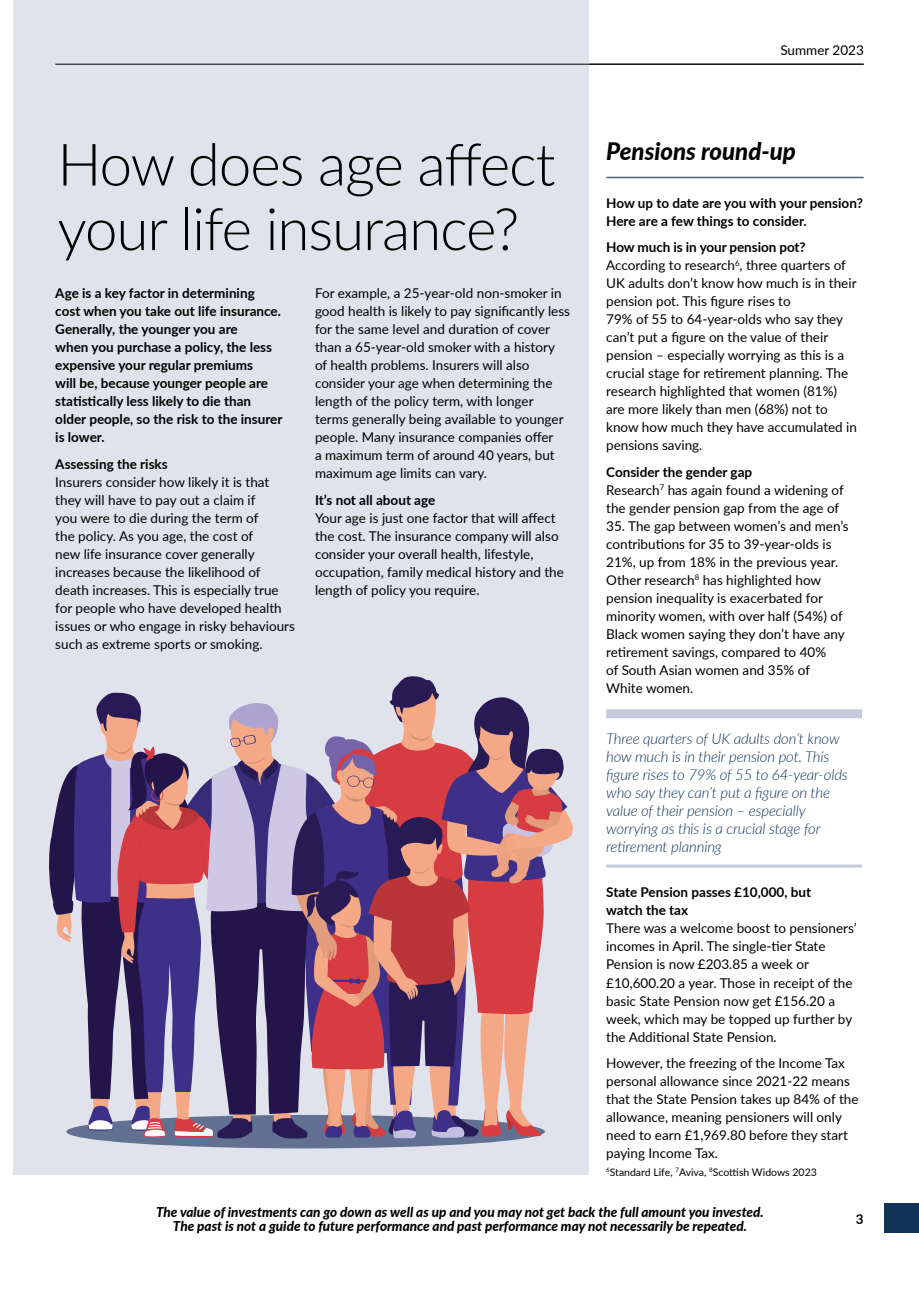
<style>
.page{position:relative;width:919px;height:1289px;background:#fff}
.page>*{position:absolute;margin:0;border:0;box-sizing:border-box;transform-origin:0 0}
.t1{font:300 58.5px/64.5px "Lato";letter-spacing:-.02em;color:#000}
.t2{font:italic 800 24px "Lato";color:#000}
.t3{font:italic 300 15px/18px "Lato";letter-spacing:-.01em;color:#103256}
.t4{font:13.5px/18px "Lato";color:#000}
.t5{font:700 13.5px/18px "Lato";color:#000}
.t6{font:italic 800 13.5px/14.2px "Lato";color:#000;text-align:center}
.t7{font:10.5px "Lato";color:#000}
.s1{font-weight:700}
</style>
<div class="page">
<div style="left:884px;top:1203px;width:34px;height:29px;background:#103256"></div>
<div style="left:13px;top:0;width:575px;height:1174px;background:#e1e3ec"></div>
<hr style="left:55px;top:64px;width:808px;height:1px;background:#000">
<hr style="left:606px;top:177px;width:257px;height:1px;background:#54616c">
<div style="left:606px;top:709px;width:256px;height:9px;background:#c5c9d9"></div>
<hr style="left:606px;top:864px;width:256px;height:3px;background:#c5c9d9">
<div style="left:66px;top:1114px;width:479px;height:34px;background:#627192;border-radius:50%"></div>
<svg style="left:49px;top:676px;width:523px;height:462px"></svg>
<h1 class="t1" style="left:57px;top:130px;width:499px">How does age affect your life insurance?</h1>
<p class="t5" style="left:55px;top:283px;width:229px">Age is a key factor in determining cost when you take out life insurance.<br>Generally, the younger you are<br>when you purchase a policy, the less expensive your regular premiums<br>will be, because younger people are statistically less likely to die than older people, so the risk to the insurer is lower.</p>
<p class="t5" style="left:55px;top:454px;width:114px">Assessing the risks</p>
<p class="t4" style="left:55px;top:472px;width:241px">Insurers consider how likely it is that they will have to pay out a claim if<br>you were to die during the term of<br>the policy. As you age, the cost of<br>new life insurance cover generally increases because the likelihood of death increases. This is especially true for people who have developed health issues or who engage in risky behaviours such as extreme sports or smoking.</p>
<p class="t4" style="left:315px;top:283px;width:256px">For example, a 25-year-old non-smoker in good health is likely to pay significantly less for the same level and duration of cover than a 65-year-old smoker with a history of health problems. Insurers will also consider your age when determining the length of the policy term, with longer terms generally being available to younger people. Many insurance companies offer<br>a maximum term of around 40 years, but maximum age limits can vary.</p>
<p class="t5" style="left:315px;top:490px;width:122px">It’s not all about age</p>
<p class="t4" style="left:315px;top:508px;width:250px">Your age is just one factor that will affect the cost. The insurance company will also consider your overall health, lifestyle, occupation, family medical history and the length of policy you require.</p>
<p class="t4" style="left:780px;top:41px;width:85px">Summer 2023</p>
<h2 class="t2" style="left:606px;top:133px;width:191px">Pensions round-up</h2>
<p class="t5" style="left:606px;top:193px;width:258px">How up to date are you with your pension?<br>Here are a few things to consider.</p>
<p class="t4" style="left:606px;top:237px;width:252px"><span class="s1">How much is in your pension pot?<br></span>According to research<sup>6</sup>, three quarters of UK adults don’t know how much is in their pension pot. This figure rises to<br>79% of 55 to 64-year-olds who say they can’t put a figure on the value of their pension – especially worrying as this is a crucial stage for retirement planning. The research highlighted that women (81%) are more likely than men (68%) not to know how much they have accumulated in pensions saving.</p>
<p class="t4" style="left:606px;top:462px;width:239px"><span class="s1">Consider the gender gap<br></span>Research<sup>7</sup> has again found a widening of the gender pension gap from the age of</p>
<p class="t4" style="left:606px;top:516px;width:244px">35. The gap between women’s and men’s contributions for 35 to 39-year-olds is 21%, up from 18% in the previous year.<br>Other research<sup>8</sup> has highlighted how pension inequality is exacerbated for minority women, with over half (54%) of Black women saying they don’t have any retirement savings, compared to 40%<br>of South Asian women and 35% of White women.</p>
<p class="t3" style="left:606px;top:728px;width:243px">Three quarters of UK adults don’t know how much is in their pension pot. This figure rises to 79% of 55 to 64-year-olds who say they can’t put a figure on the value of their pension – especially worrying as this is a crucial stage for retirement planning</p>
<p class="t5" style="left:606px;top:883px;width:206px">State Pension passes £10,000, but watch the tax</p>
<p class="t4" style="left:606px;top:919px;width:252px">There was a welcome boost to pensioners’ incomes in April. The single-tier State Pension is now £203.85 a week or £10,600.20 a year. Those in receipt of the basic State Pension now get £156.20 a week, which may be topped up further by the Additional State Pension.</p>
<p class="t4" style="left:606px;top:1053px;width:254px">However, the freezing of the Income Tax personal allowance since 2021-22 means that the State Pension takes up 84% of the allowance, meaning pensioners will only need to earn £1,969.80 before they start paying Income Tax.</p>
<p class="t7" style="left:606px;top:1164px;width:212px"><sup>6</sup>Standard Life, <sup>7</sup>Aviva, <sup>8</sup>Scottish Widows 2023</p>
<p class="t6" style="left:156px;top:1203px;width:609px">The value of investments can go down as well as up and you may not get back the full amount you invested.<br>The past is not a guide to future performance and past performance may not necessarily be repeated.</p>
<p class="t5" style="left:855px;top:1209px;width:9px">3</p>
</div>
